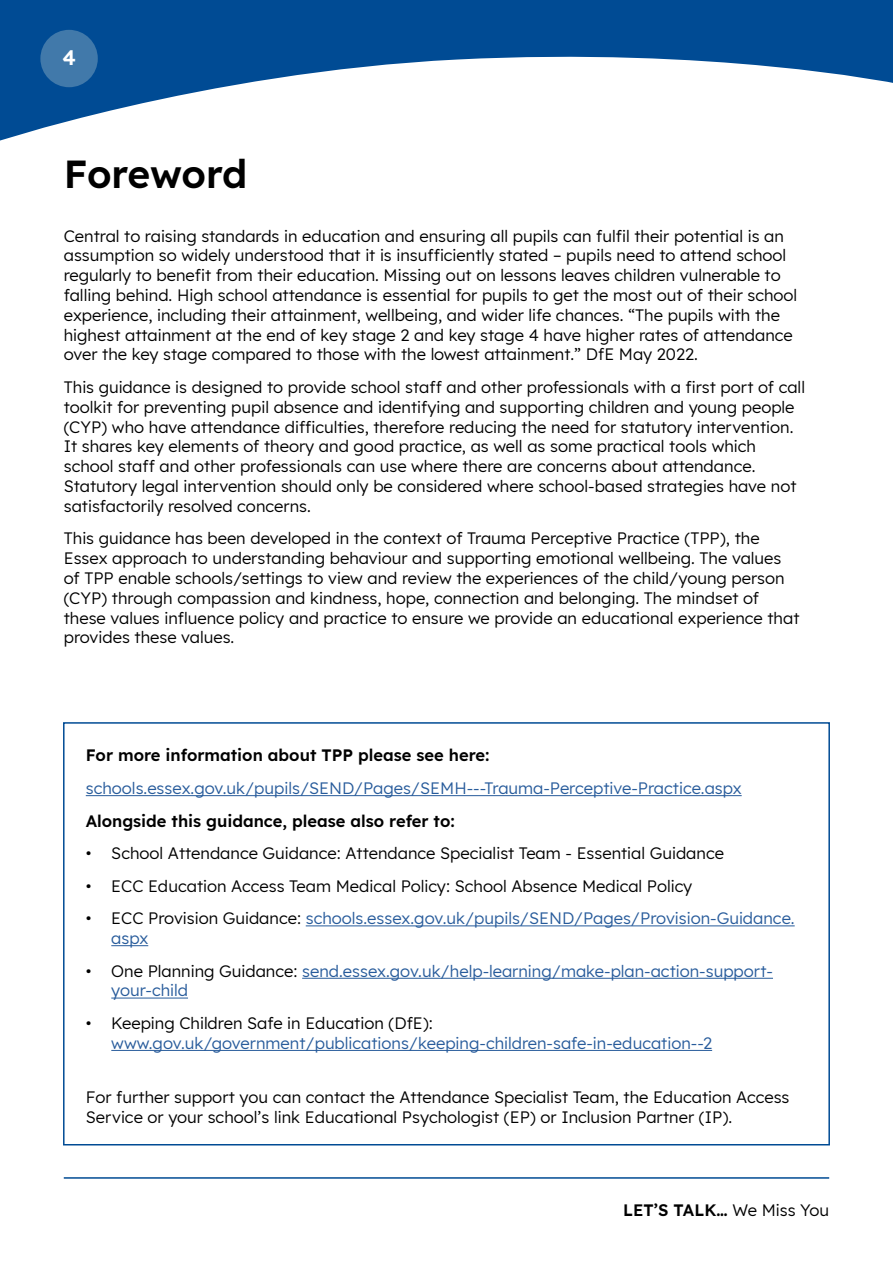
<style>
.page{position:relative;width:893px;height:1263px;background:#fff}
.page>*{position:absolute;margin:0;border:0;box-sizing:border-box;transform-origin:0 0}
.Page_Header{font:600 39px "Lexend";letter-spacing:-.015em;color:#000}
.t1{font:600 21px "Lexend";color:#fff}
.Body_Copy{font:16.5px/19.8px "Lexend";color:#000}
.Body_Copy-2{font:16.5px/19.8px "Lexend";color:#275b9b}
.Body_Copy-3{font:600 16.5px "Lexend";color:#000}
.s1{color:#000}
.s2{font-weight:400}
</style>
<div class="page">
<svg style="left:0;top:0;width:893px;height:141px;fill:#004b94"></svg>
<div style="left:40px;top:30px;width:58px;height:57px;background:#4179aa;border-radius:50%"></div>
<hr style="left:64px;top:1177px;width:765px;height:2px;background:#004b94">
<hr style="left:86px;top:795px;width:656px;height:1px;background:#275b9b">
<hr style="left:306px;top:925px;width:489px;height:1px;background:#275b9b">
<hr style="left:111px;top:945px;width:37px;height:1px;background:#275b9b">
<hr style="left:302px;top:978px;width:471px;height:1px;background:#275b9b">
<hr style="left:111px;top:998px;width:77px;height:1px;background:#275b9b">
<hr style="left:111px;top:1050px;width:601px;height:1px;background:#275b9b">
<div style="left:63px;top:722px;width:767px;height:423px;border:2px solid #004b94"></div>
<p class="t1" style="left:62px;top:42px;width:15px">4</p>
<h2 class="Page_Header" style="left:64px;top:144px;width:185px">Foreword</h2>
<p class="Body_Copy" style="left:64px;top:225px;width:735px">Central to raising standards in education and ensuring all pupils can fulfil their potential is an assumption so widely understood that it is insufficiently stated – pupils need to attend school regularly to benefit from their education. Missing out on lessons leaves children vulnerable to falling behind. High school attendance is essential for pupils to get the most out of their school experience, including their attainment, wellbeing, and wider life chances. “The pupils with the highest attainment at the end of key stage 2 and key stage 4 have higher rates of attendance over the key stage compared to those with the lowest attainment.” DfE May 2022.</p>
<p class="Body_Copy" style="left:64px;top:376px;width:743px">This guidance is designed to provide school staff and other professionals with a first port of call toolkit for preventing pupil absence and identifying and supporting children and young people (CYP) who have attendance difficulties, therefore reducing the need for statutory intervention.<br>It shares key elements of theory and good practice, as well as some practical tools which school staff and other professionals can use where there are concerns about attendance.<br>Statutory legal intervention should only be considered where school-based strategies have not satisfactorily resolved concerns.</p>
<p class="Body_Copy" style="left:64px;top:528px;width:737px">This guidance has been developed in the context of Trauma Perceptive Practice (TPP), the Essex approach to understanding behaviour and supporting emotional wellbeing. The values of TPP enable schools/settings to view and review the experiences of the child/young person (CYP) through compassion and kindness, hope, connection and belonging. The mindset of these values influence policy and practice to ensure we provide an educational experience that provides these values.</p>
<p class="Body_Copy-3" style="left:86px;top:743px;width:405px">For more information about TPP please see here:</p>
<p class="Body_Copy-2" style="left:86px;top:777px;width:657px">schools.essex.gov.uk/pupils/SEND/Pages/SEMH---Trauma-Perceptive-Practice.aspx</p>
<p class="Body_Copy-3" style="left:86px;top:808px;width:371px">Alongside this guidance, please also refer to:</p>
<p class="Body_Copy" style="left:86px;top:842px;width:640px">• School Attendance Guidance: Attendance Specialist Team - Essential Guidance</p>
<p class="Body_Copy" style="left:86px;top:875px;width:608px">• ECC Education Access Team Medical Policy: School Absence Medical Policy</p>
<p class="Body_Copy-2" style="left:111px;top:907px;width:685px;text-indent:-26px"><span class="s1">• ECC Provision Guidance:</span> schools.essex.gov.uk/pupils/SEND/Pages/Provision-Guidance. aspx</p>
<p class="Body_Copy-2" style="left:111px;top:960px;width:663px;text-indent:-26px"><span class="s1">• One Planning Guidance:</span> send.essex.gov.uk/help-learning/make-plan-action-support&shy;your-child</p>
<p class="Body_Copy-2" style="left:111px;top:1012px;width:602px;text-indent:-26px"><span class="s1">• Keeping Children Safe in Education (DfE): </span>www.gov.uk/government/publications/keeping-children-safe-in-education--2</p>
<p class="Body_Copy" style="left:86px;top:1086px;width:705px">For further support you can contact the Attendance Specialist Team, the Education Access<br>Service or your school’s link Educational Psychologist (EP) or Inclusion Partner (IP).</p>
<p class="Body_Copy-3" style="left:623px;top:1197px;width:208px">LET’S TALK… <span class="s2">We Miss You</span></p>
</div>
